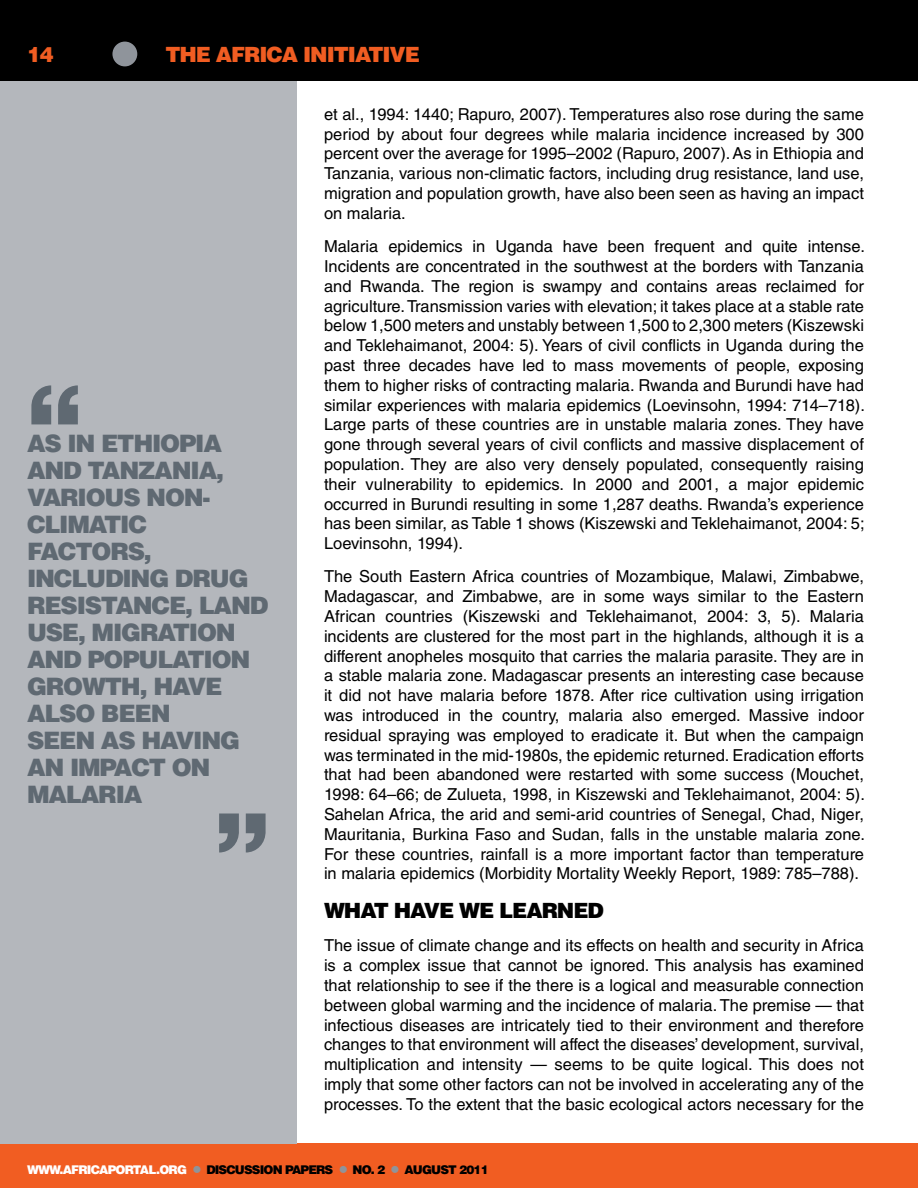
<style>
.page{position:relative;width:918px;height:1188px;background:#fff}
.page>*{position:absolute;margin:0;border:0;box-sizing:border-box;transform-origin:0 0}
.t1{font:900 108px "Helvetica LT Std";color:#5f6972}
.t2{font:900 24px/27px "Helvetica LT Std";letter-spacing:-.05em;color:#5f6972}
.t3{font:900 21px "Helvetica LT Std";letter-spacing:-.05em;color:#f15d22}
.t4{font:900 21px "Helvetica LT Std";letter-spacing:-.05em;color:#000}
.t5{font:16.5px/19.8px "Helvetica LT Std";color:#000;text-align:justify}
.t6{font:900 12px "Helvetica LT Std";letter-spacing:-.07em;color:#000}
.s1{color:#fff}
.s2{font-size:21px;color:#8f949b}
</style>
<div class="page">
<div style="left:0;top:0;width:918px;height:81px;background:#000"></div>
<div style="left:0;top:1144px;width:918px;height:44px;background:#f15d22"></div>
<div style="left:112px;top:42px;width:25px;height:24px;background:#8f949b;border-radius:50%"></div>
<div style="left:0;top:81px;width:297px;height:1063px;background:#b4b7bc"></div>
<p class="t3" style="left:27px;top:40px;width:28px">14</p>
<p class="t3" style="left:165px;top:40px;width:256px">THE AFRICA INITIATIVE</p>
<h1 class="t1" style="left:27px;top:356px;width:55px">“</h1>
<h2 class="t2" style="left:27px;top:429px;width:241px">AS IN ETHIOPIA<br>AND TANZANIA,<br>VARIOUS NON-<br>CLIMATIC<br>FACTORS,<br>INCLUDING DRUG<br>RESISTANCE, LAND<br>USE, MIGRATION<br>AND POPULATION<br>GROWTH, HAVE<br>ALSO BEEN<br>SEEN AS HAVING<br>AN IMPACT ON<br>MALARIA</h2>
<h1 class="t1" style="left:216px;top:782px;width:55px">”</h1>
<p class="t5" style="left:324px;top:104px;width:542px">et al., 1994: 1440; Rapuro, 2007). Temperatures also rose during the same period by about four degrees while malaria incidence increased by 300 percent over the average for 1995–2002 (Rapuro, 2007). As in Ethiopia and Tanzania, various non-climatic factors, including drug resistance, land use, migration and population growth, have also been seen as having an impact on malaria.</p>
<p class="t5" style="left:324px;top:236px;width:543px">Malaria epidemics in Uganda have been frequent and quite intense.<br>Incidents are concentrated in the southwest at the borders with Tanzania and Rwanda. The region is swampy and contains areas reclaimed for agriculture. Transmission varies with elevation; it takes place at a stable rate below 1,500 meters and unstably between 1,500 to 2,300 meters (Kiszewski and Teklehaimanot, 2004: 5). Years of civil conflicts in Uganda during the past three decades have led to mass movements of people, exposing them to higher risks of contracting malaria. Rwanda and Burundi have had similar experiences with malaria epidemics (Loevinsohn, 1994: 714–718).<br>Large parts of these countries are in unstable malaria zones. They have gone through several years of civil conflicts and massive displacement of population. They are also very densely populated, consequently raising their vulnerability to epidemics. In 2000 and 2001, a major epidemic occurred in Burundi resulting in some 1,287 deaths. Rwanda’s experience has been similar, as Table 1 shows (Kiszewski and Teklehaimanot, 2004: 5; Loevinsohn, 1994).</p>
<p class="t5" style="left:324px;top:567px;width:543px">The South Eastern Africa countries of Mozambique, Malawi, Zimbabwe, Madagascar, and Zimbabwe, are in some ways similar to the Eastern African countries (Kiszewski and Teklehaimanot, 2004: 3, 5). Malaria incidents are clustered for the most part in the highlands, although it is a different anopheles mosquito that carries the malaria parasite. They are in a stable malaria zone. Madagascar presents an interesting case because it did not have malaria before 1878. After rice cultivation using irrigation was introduced in the country, malaria also emerged. Massive indoor residual spraying was employed to eradicate it. But when the campaign was terminated in the mid-1980s, the epidemic returned. Eradication efforts that had been abandoned were restarted with some success (Mouchet, 1998: 64–66; de Zulueta, 1998, in Kiszewski and Teklehaimanot, 2004: 5).<br>Sahelan Africa, the arid and semi-arid countries of Senegal, Chad, Niger, Mauritania, Burkina Faso and Sudan, falls in the unstable malaria zone.<br>For these countries, rainfall is a more important factor than temperature in malaria epidemics (Morbidity Mortality Weekly Report, 1989: 785–788).</p>
<p class="t4" style="left:324px;top:897px;width:280px">WHAT HAVE WE LEARNED</p>
<p class="t5" style="left:324px;top:936px;width:542px">The issue of climate change and its effects on health and security in Africa is a complex issue that cannot be ignored. This analysis has examined that relationship to see if the there is a logical and measurable connection between global warming and the incidence of malaria. The premise — that infectious diseases are intricately tied to their environment and therefore changes to that environment will affect the diseases’ development, survival, multiplication and intensity — seems to be quite logical. This does not imply that some other factors can not be involved in accelerating any of the processes. To the extent that the basic ecological actors necessary for the</p>
<p class="t6" style="left:27px;top:1161px;width:463px"><span class="s1">WWW.AFRICAPORTAL.ORG</span> <span class="s2">•</span> DISCUSSION PAPERS <span class="s2">•</span> NO. 2 <span class="s2">•</span> AUGUST 2011</p>
</div>
